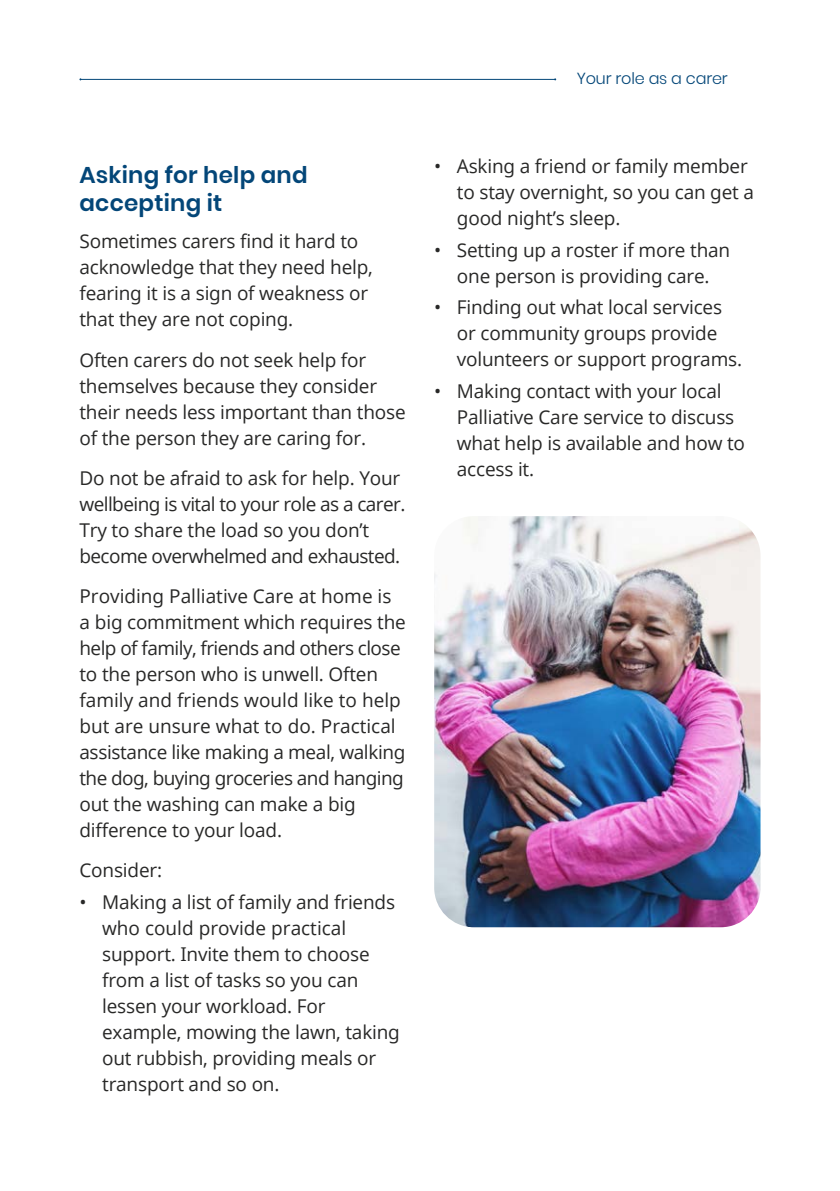
<style>
.page{position:relative;width:840px;height:1191px;background:#fff}
.page>*{position:absolute;margin:0;border:0;box-sizing:border-box;transform-origin:0 0}
.t1{font:600 23px/28px "Poppins";letter-spacing:.01em;color:#034678}
.t2{font:19px/26px "Open Sans";letter-spacing:-.01em;color:#282827}
.t3{font:19px/26px "Open Sans";letter-spacing:-.03em;color:#282827}
.t4{font:300 16px "Poppins";letter-spacing:-.01em;color:#034678}
</style>
<div class="page">
<img style="left:434px;top:516px;width:326px;height:411px">
<hr style="left:80px;top:79px;width:475px;height:1px;background:#034678">
<p class="t1" style="left:79px;top:163px;width:229px">Asking for help and accepting it</p>
<p class="t2" style="left:79px;top:228px;width:295px">Sometimes carers find it hard to acknowledge that they need help, fearing it is a sign of weakness or that they are not coping.</p>
<p class="t2" style="left:79px;top:346px;width:327px">Often carers do not seek help for themselves because they consider their needs less important than those of the person they are caring for.</p>
<p class="t3" style="left:79px;top:464px;width:327px">Do not be afraid to ask for help. Your wellbeing is vital to your role as a carer.<br>Try to share the load so you don’t become overwhelmed and exhausted.</p>
<p class="t2" style="left:79px;top:582px;width:328px">Providing Palliative Care at home is a big commitment which requires the help of family, friends and others close to the person who is unwell. Often family and friends would like to help but are unsure what to do. Practical assistance like making a meal, walking the dog, buying groceries and hanging out the washing can make a big difference to your load.</p>
<p class="t2" style="left:79px;top:859px;width:84px">Consider:</p>
<p class="t2" style="left:102px;top:890px;width:299px;text-indent:-23px">• Making a list of family and friends who could provide practical support. Invite them to choose from a list of tasks so you can lessen your workload. For example, mowing the lawn, taking out rubbish, providing meals or transport and so on.</p>
<p class="t4" style="left:576px;top:69px;width:152px">Your role as a carer</p>
<p class="t2" style="left:456px;top:155px;width:298px;text-indent:-23px">• Asking a friend or family member to stay overnight, so you can get a good night’s sleep.</p>
<p class="t2" style="left:434px;top:239px;width:297px;text-align:center">• Setting up a roster if more than one person is providing care.</p>
<p class="t2" style="left:456px;top:296px;width:286px;text-indent:-23px">• Finding out what local services or community groups provide volunteers or support programs.</p>
<p class="t2" style="left:456px;top:380px;width:289px;text-indent:-23px">• Making contact with your local<br>Palliative Care service to discuss what help is available and how to access it.</p>
</div>
